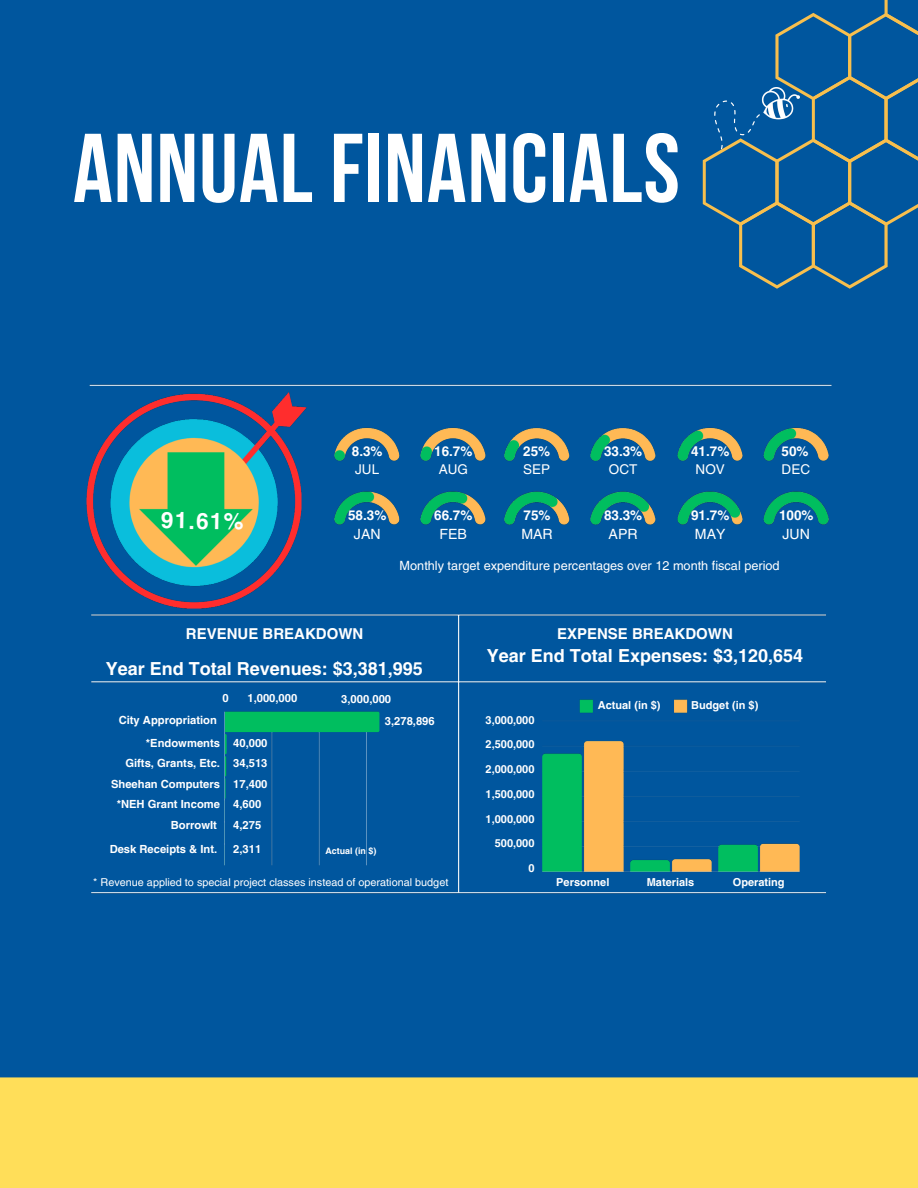
<style>
.page{position:relative;width:918px;height:1188px;background:#00569e}
.page>*{position:absolute;margin:0;border:0;box-sizing:border-box;transform-origin:0 0}
.t1{font:700 97.5px "Bebas Neue";letter-spacing:.01em;color:#fff}
.t2{font:700 22.5px "Helvetica LT Pro";color:#fff}
.t3{font:700 18px "Helvetica LT Pro";color:#fff}
.t4{font:700 15px "Helvetica LT Pro";color:#fff}
.t5{font:14.1px "Helvetica LT Pro";color:#fff}
.t6{font:700 13.5px/18px "Helvetica LT Pro";color:#fff}
.t7{font:12.75px "Helvetica LT Pro";color:#fff}
.t8{font:700 11.25px "Helvetica LT Pro";color:#fff}
.t9{font:700 10.95px "Helvetica LT Pro";color:#fff}
.t10{font:10.8px "Helvetica LT Pro";color:#fff}
.t11{font:700 8.85px "Helvetica LT Pro";color:#fff}
.s1{font-weight:400}
</style>
<div class="page">
<svg style="left:703px;top:0;width:215px;height:289px"></svg>
<img style="left:86px;top:384px;width:746px;height:510px">
<img style="left:218px;top:704px;width:169px;height:169px">
<img style="left:708px;top:87px;width:91px;height:76px">
<div style="left:0;top:1077px;width:918px;height:111px;background:#ffde59"></div>
<h1 class="t1" style="left:73px;top:129px;width:608px">ANNUAL FINANCIALS</h1>
<p class="t2" style="left:161px;top:512px;width:84px;rotate:1deg">91.61%</p>
<p class="t6" style="left:352px;top:444px;width:32px">8.3%<br><span class="s1">JUL</span></p>
<h2 class="t6" style="left:348px;top:507px;width:40px">58.3%</h2>
<h2 class="t5" style="left:354px;top:529px;width:28px">JAN</h2>
<h5 class="t6" style="left:434px;top:444px;width:40px;text-align:center">16.7%<br><span class="s1">AUG</span></h5>
<h5 class="t6" style="left:434px;top:507px;width:40px">66.7%</h5>
<h5 class="t5" style="left:440px;top:529px;width:29px">FEB</h5>
<h5 class="t6" style="left:523px;top:444px;width:28px">25%<br><span class="s1">SEP</span></h5>
<h5 class="t6" style="left:524px;top:508px;width:28px">75%</h5>
<h5 class="t5" style="left:521px;top:529px;width:33px">MAR</h5>
<h5 class="t6" style="left:604px;top:444px;width:40px;text-align:center">33.3%<br><span class="s1">OCT</span></h5>
<h5 class="t6" style="left:604px;top:508px;width:40px">83.3%</h5>
<h5 class="t5" style="left:609px;top:529px;width:31px">APR</h5>
<h5 class="t6" style="left:691px;top:444px;width:40px;text-align:center">41.7%<br><span class="s1">NOV</span></h5>
<h5 class="t6" style="left:691px;top:507px;width:40px">91.7%</h5>
<h5 class="t5" style="left:695px;top:529px;width:32px">MAY</h5>
<h5 class="t6" style="left:782px;top:444px;width:30px">50%<br><span class="s1">DEC</span></h5>
<h5 class="t6" style="left:779px;top:507px;width:36px">100%</h5>
<h5 class="t5" style="left:783px;top:529px;width:29px">JUN</h5>
<p class="t7" style="left:400px;top:561px;width:382px">Monthly target expenditure percentages over 12 month fiscal period</p>
<h3 class="t4" style="left:186px;top:629px;width:179px">REVENUE BREAKDOWN</h3>
<p class="t4" style="left:557px;top:629px;width:177px">EXPENSE BREAKDOWN</p>
<p class="t3" style="left:487px;top:649px;width:318px">Year End Total Expenses: $3,120,654</p>
<p class="t3" style="left:106px;top:662px;width:319px">Year End Total Revenues: $3,381,995</p>
<p class="t8" style="left:222px;top:694px;width:8px">0</p>
<p class="t8" style="left:248px;top:694px;width:51px">1,000,000</p>
<p class="t8" style="left:119px;top:715px;width:100px">City Appropriation</p>
<p class="t8" style="left:146px;top:739px;width:76px">*Endowments</p>
<p class="t8" style="left:125px;top:759px;width:96px">Gifts, Grants, Etc.</p>
<p class="t8" style="left:111px;top:780px;width:110px">Sheehan Computers</p>
<p class="t8" style="left:117px;top:800px;width:105px">*NEH Grant Income</p>
<p class="t8" style="left:171px;top:821px;width:48px">BorrowIt</p>
<p class="t8" style="left:233px;top:739px;width:36px">40,000</p>
<p class="t8" style="left:233px;top:759px;width:36px">34,513</p>
<p class="t8" style="left:233px;top:780px;width:36px">17,400</p>
<p class="t8" style="left:233px;top:800px;width:30px">4,600</p>
<p class="t8" style="left:233px;top:821px;width:30px">4,275</p>
<p class="t8" style="left:110px;top:845px;width:109px">Desk Receipts &amp; Int.</p>
<p class="t8" style="left:233px;top:845px;width:30px">2,311</p>
<p class="t8" style="left:341px;top:695px;width:51px">3,000,000</p>
<p class="t8" style="left:385px;top:717px;width:51px">3,278,896</p>
<p class="t11" style="left:325px;top:848px;width:53px">Actual (in $)</p>
<p class="t10" style="left:93px;top:878px;width:357px">* Revenue applied to special project classes instead of operational budget</p>
<h5 class="t9" style="left:486px;top:716px;width:50px">3,000,000</h5>
<h5 class="t9" style="left:486px;top:740px;width:50px">2,500,000</h5>
<h5 class="t9" style="left:486px;top:765px;width:50px">2,000,000</h5>
<h5 class="t9" style="left:486px;top:790px;width:50px">1,500,000</h5>
<h5 class="t9" style="left:486px;top:815px;width:50px">1,000,000</h5>
<h5 class="t9" style="left:495px;top:839px;width:41px">500,000</h5>
<h5 class="t9" style="left:528px;top:864px;width:8px">0</h5>
<h6 class="t9" style="left:598px;top:702px;width:64px">Actual (in $)</h6>
<h3 class="t9" style="left:691px;top:702px;width:69px">Budget (in $)</h3>
<h5 class="t9" style="left:556px;top:878px;width:55px">Personnel</h5>
<h4 class="t9" style="left:647px;top:878px;width:49px">Materials</h4>
<p class="t9" style="left:733px;top:878px;width:53px">Operating</p>
</div>
